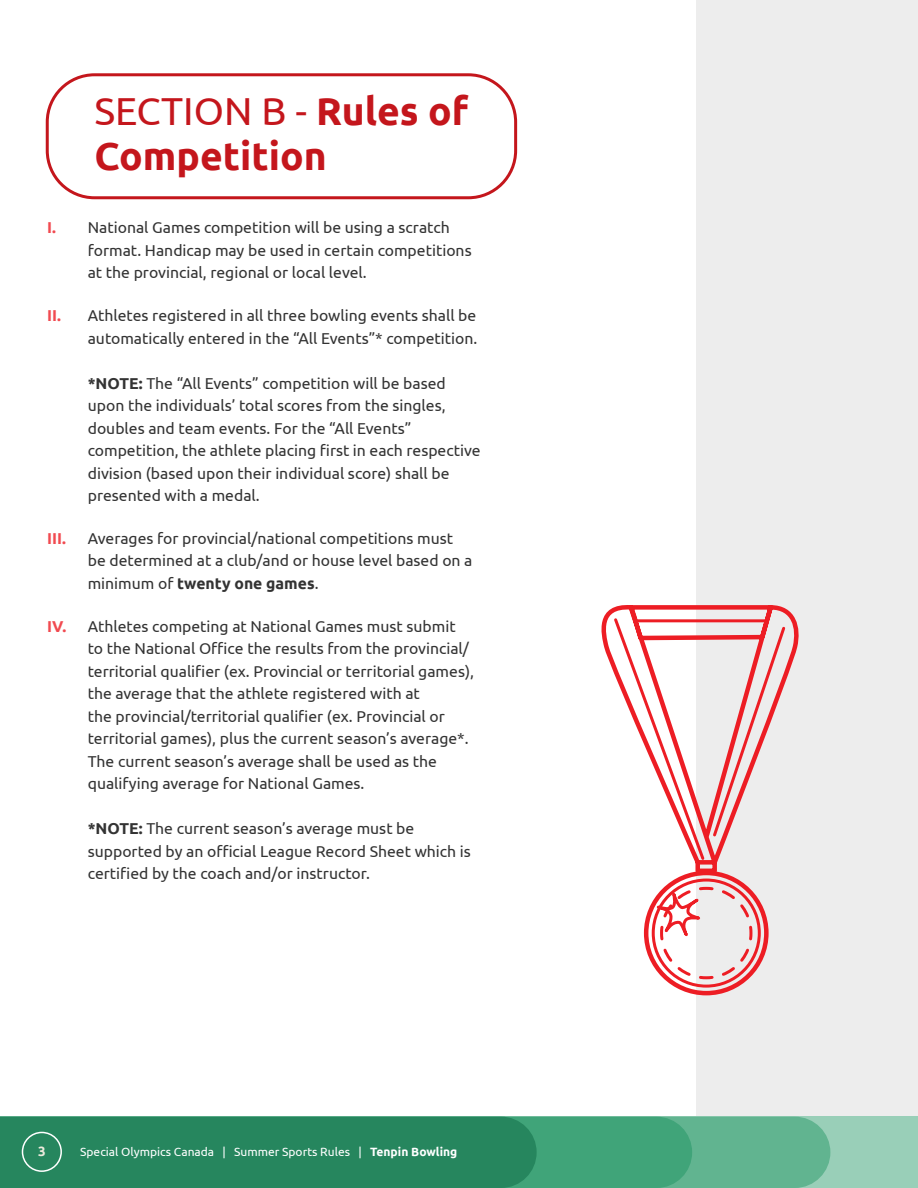
<style>
.page{position:relative;width:918px;height:1188px;background:#fff}
.page>*{position:absolute;margin:0;border:0;box-sizing:border-box;transform-origin:0 0}
.t1{font:700 39px/45px "Ubuntu";color:#c4161c}
.t2{font:15.75px/22.5px "Ubuntu";color:#333}
.t3{font:700 15.75px "Ubuntu";color:#f14a50}
.t4{font:700 13.5px "Ubuntu";color:#eceadc}
.t5{font:12px "Ubuntu";color:#fff}
.s1{font-weight:400}
.s2{font-weight:700;color:#f14a50}
.s3{font-weight:700}
</style>
<div class="page">
<div style="left:46px;top:73px;width:471px;height:126px;border:3px solid #c4161c;border-radius:47px"></div>
<div style="left:697px;top:0;width:221px;height:1132px;background:#ededed"></div>
<div style="left:644px;top:871px;width:125px;height:124px;border:4px solid #ed1d24;border-radius:50%"></div>
<div style="left:652px;top:879px;width:109px;height:109px;border:3px solid #ed1d24;border-radius:50%"></div>
<svg style="left:601px;top:603px;width:198px;height:272px"></svg>
<svg style="left:612px;top:616px;width:175px;height:246px"></svg>
<svg style="left:655px;top:885px;width:99px;height:96px"></svg>
<div style="left:0;top:1117px;width:918px;height:71px;background:#99cfb8"></div>
<div style="left:692px;top:1117px;width:138px;height:71px;background:#61b490"></div>
<div style="left:537px;top:1117px;width:155px;height:71px;background:#40a479"></div>
<div style="left:0;top:1117px;width:537px;height:71px;background:#26865e"></div>
<div style="left:22px;top:1132px;width:40px;height:40px;border:2px solid #fff;border-radius:50%"></div>
<h1 class="t1" style="left:94px;top:88px;width:375px"><span class="s1">SECTION B -</span> Rules of<br>Competition</h1>
<p class="t2" style="left:88px;top:216px;width:385px;text-indent:-40px"><span class="s2">I.</span> National Games competition will be using a scratch format. Handicap may be used in certain competitions at the provincial, regional or local level.</p>
<p class="t2" style="left:47px;top:304px;width:432px;text-align:right"><span class="s2">II.</span> Athletes registered in all three bowling events shall be automatically entered in the “All Events”* competition.</p>
<p class="t2" style="left:88px;top:371px;width:394px"><span class="s3">*NOTE:</span> The “All Events” competition will be based upon the individuals’ total scores from the singles, doubles and team events. For the “All Events” competition, the athlete placing first in each respective division (based upon their individual score) shall be presented with a medal.</p>
<p class="t3" style="left:47px;top:529px;width:20px">III.</p>
<p class="t2" style="left:88px;top:527px;width:386px">Averages for provincial/national competitions must be determined at a club/and or house level based on a minimum of <span class="s3">twenty one games</span>.</p>
<p class="t2" style="left:88px;top:614px;width:388px;text-indent:-40px"><span class="s2">IV.</span> Athletes competing at National Games must submit to the National Office the results from the provincial/ territorial qualifier (ex. Provincial or territorial games), the average that the athlete registered with at<br>the provincial/territorial qualifier (ex. Provincial or territorial games), plus the current season’s average*.<br>The current season’s average shall be used as the qualifying average for National Games.</p>
<p class="t2" style="left:88px;top:817px;width:385px"><span class="s3">*NOTE:</span> The current season’s average must be supported by an official League Record Sheet which is certified by the coach and/or instructor.</p>
<p class="t4" style="left:38px;top:1144px;width:9px">3</p>
<p class="t5" style="left:80px;top:1144px;width:379px">Special Olympics Canada | Summer Sports Rules | <span class="s3">Tenpin Bowling</span></p>
</div>
